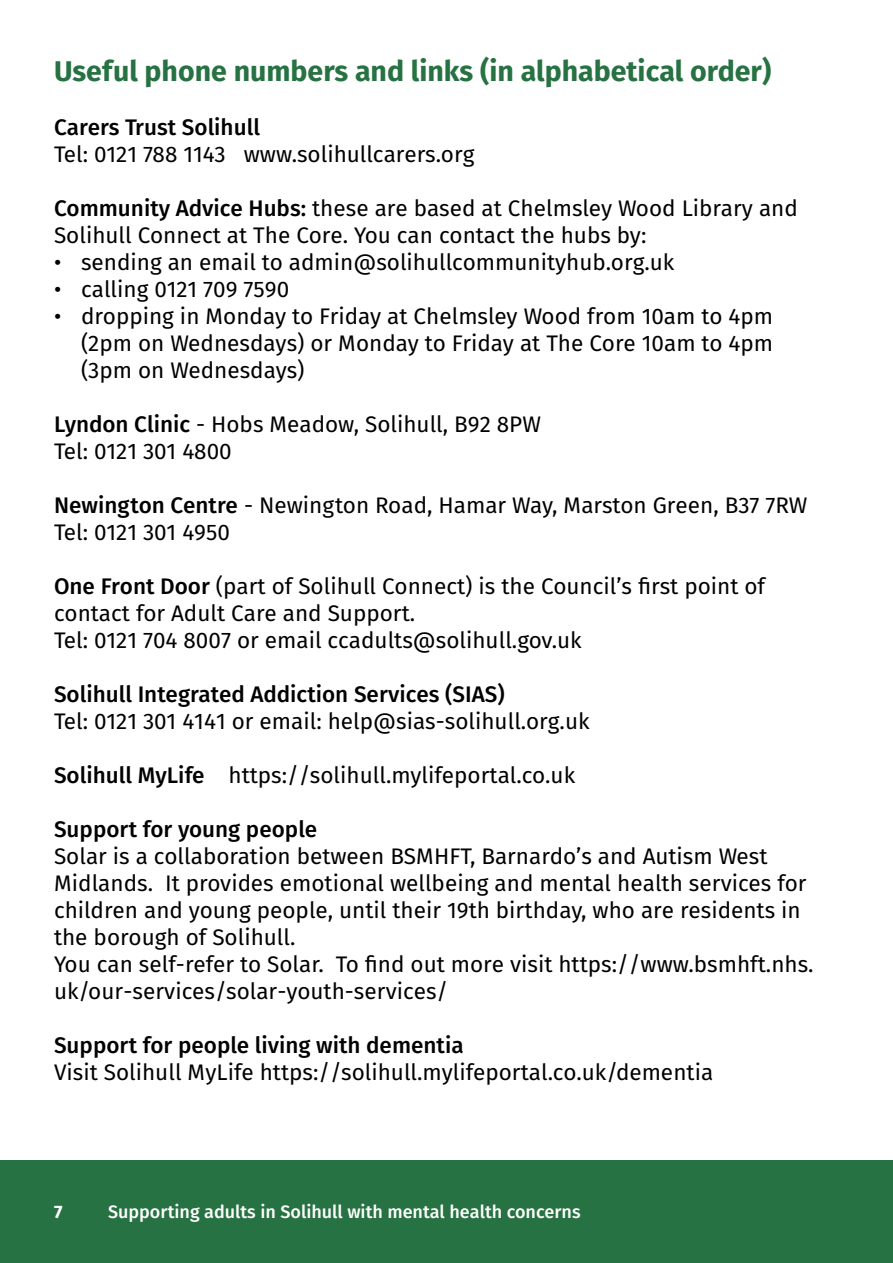
<style>
.page{position:relative;width:893px;height:1263px;background:#fff}
.page>*{position:absolute;margin:0;border:0;box-sizing:border-box;transform-origin:0 0}
.t1{font:700 28.5px "Fira Sans";color:#277242}
.t2{font:22.5px/27px "Fira Sans";color:#000}
.t3{font:500 22.5px "Fira Sans";color:#000}
.t4{font:500 18px "Fira Sans";color:#fff}
.t5{font:700 18px "Fira Sans";color:#fff}
.s1{font-weight:500}
</style>
<div class="page">
<div style="left:0;top:1160px;width:893px;height:103px;background:#277242"></div>
<p class="t1" style="left:54px;top:51px;width:719px">Useful phone numbers and links (in alphabetical order)</p>
<p class="t3" style="left:54px;top:111px;width:207px">Carers Trust Solihull</p>
<p class="t2" style="left:54px;top:141px;width:422px">Tel: 0121 788 1143 www.solihullcarers.org</p>
<p class="t2" style="left:54px;top:195px;width:745px"><span class="s1">Community Advice Hubs:</span> these are based at Chelmsley Wood Library and<br>Solihull Connect at The Core. You can contact the hubs by:</p>
<p class="t2" style="left:54px;top:249px;width:622px">• sending an email to admin@solihullcommunityhub.org.uk</p>
<p class="t2" style="left:54px;top:276px;width:237px">• calling 0121 709 7590</p>
<p class="t2" style="left:81px;top:303px;width:694px;text-align:justify;text-indent:-27px">• dropping in Monday to Friday at Chelmsley Wood from 10am to 4pm (2pm on Wednesdays) or Monday to Friday at The Core 10am to 4pm (3pm on Wednesdays)</p>
<p class="t2" style="left:54px;top:411px;width:488px"><span class="s1">Lyndon Clinic</span> - Hobs Meadow, Solihull, B92 8PW<br>Tel: 0121 301 4800</p>
<p class="t2" style="left:54px;top:492px;width:755px"><span class="s1">Newington Centre</span> - Newington Road, Hamar Way, Marston Green, B37 7RW<br>Tel: 0121 301 4950</p>
<p class="t2" style="left:54px;top:573px;width:713px"><span class="s1">One Front Door</span> (part of Solihull Connect) is the Council’s first point of contact for Adult Care and Support.<br>Tel: 0121 704 8007 or email ccadults@solihull.gov.uk</p>
<p class="t3" style="left:54px;top:678px;width:452px">Solihull Integrated Addiction Services (SIAS)</p>
<p class="t2" style="left:54px;top:708px;width:537px">Tel: 0121 301 4141 or email: help@sias-solihull.org.uk</p>
<p class="t2" style="left:54px;top:762px;width:523px"><span class="s1">Solihull MyLife</span> https://solihull.mylifeportal.co.uk</p>
<p class="t3" style="left:54px;top:813px;width:265px">Support for young people</p>
<p class="t2" style="left:54px;top:843px;width:761px">Solar is a collaboration between BSMHFT, Barnardo’s and Autism West Midlands. It provides emotional wellbeing and mental health services for children and young people, until their 19th birthday, who are residents in the borough of Solihull.<br>You can self-refer to Solar. To find out more visit https://www.bsmhft.nhs. uk/our-services/solar-youth-services/</p>
<p class="t3" style="left:54px;top:1029px;width:411px">Support for people living with dementia</p>
<p class="t2" style="left:54px;top:1059px;width:661px">Visit Solihull MyLife https://solihull.mylifeportal.co.uk/dementia</p>
<p class="t5" style="left:54px;top:1199px;width:10px">7</p>
<p class="t4" style="left:108px;top:1199px;width:474px">Supporting adults in Solihull with mental health concerns</p>
</div>
